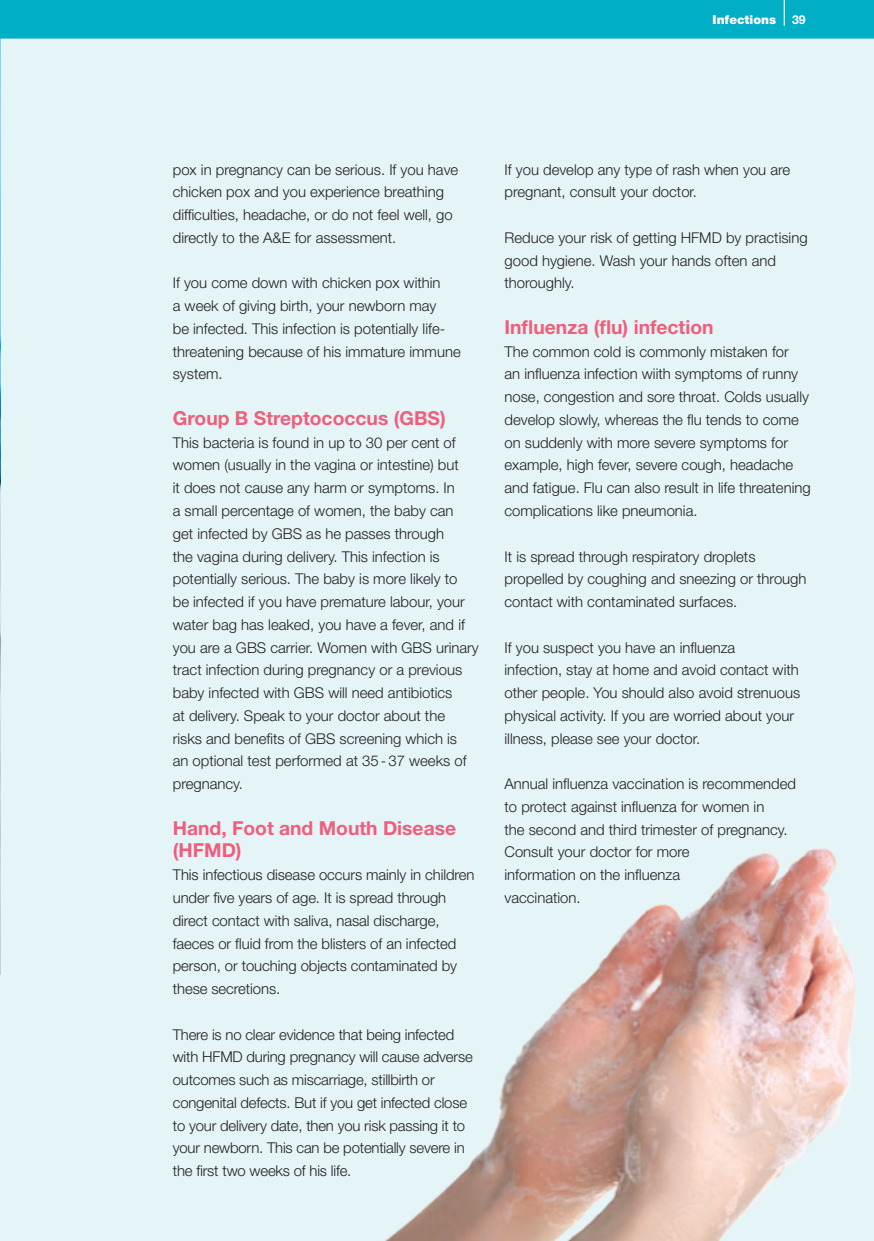
<style>
.page{position:relative;width:874px;height:1241px;background:#fff}
.page>*{position:absolute;margin:0;border:0;box-sizing:border-box;transform-origin:0 0}
.t1{font:700 19.25px/22.8px "Helvetica Neue LT Std";color:#f05e7b}
.t2{font:300 14.88px/22.8px "Helvetica Neue LT Std";color:#231f20}
.t3{font:900 12.25px "Helvetica Neue LT Std";color:#fff}
.t4{font:700 12.25px "Helvetica Neue LT Std";color:#fff}
</style>
<div class="page">
<div style="left:0;top:0;width:873px;height:1240px;background:#e4f4f7"></div>
<img style="left:0;top:41px;width:1px;height:933px">
<img style="left:386px;top:848px;width:471px;height:392px">
<svg style="left:0;top:0;width:873px;height:41px"></svg>
<p class="t3" style="left:712px;top:12px;width:65px">Infections</p>
<p class="t4" style="left:791px;top:12px;width:15px">39</p>
<p class="t2" style="left:173px;top:157px;width:287px">pox in pregnancy can be serious. If you have chicken pox and you experience breathing difficulties, headache, or do not feel well, go directly to the A&amp;E for assessment.</p>
<p class="t2" style="left:173px;top:271px;width:289px">If you come down with chicken pox within<br>a week of giving birth, your newborn may<br>be infected. This infection is potentially life&shy;threatening because of his immature immune system.</p>
<p class="t1" style="left:173px;top:406px;width:274px">Group B Streptococcus (GBS)</p>
<p class="t2" style="left:173px;top:430px;width:307px">This bacteria is found in up to 30 per cent of women (usually in the vagina or intestine) but<br>it does not cause any harm or symptoms. In<br>a small percentage of women, the baby can<br>get infected by GBS as he passes through<br>the vagina during delivery. This infection is potentially serious. The baby is more likely to<br>be infected if you have premature labour, your water bag has leaked, you have a fever, and if you are a GBS carrier. Women with GBS urinary tract infection during pregnancy or a previous baby infected with GBS will need antibiotics<br>at delivery. Speak to your doctor about the<br>risks and benefits of GBS screening which is<br>an optional test performed at 35 - 37 weeks of pregnancy.</p>
<p class="t1" style="left:173px;top:816px;width:285px">Hand, Foot and Mouth Disease (HFMD)</p>
<p class="t2" style="left:173px;top:863px;width:303px">This infectious disease occurs mainly in children under five years of age. It is spread through direct contact with saliva, nasal discharge, faeces or fluid from the blisters of an infected person, or touching objects contaminated by these secretions.</p>
<p class="t2" style="left:173px;top:1022px;width:301px">There is no clear evidence that being infected with HFMD during pregnancy will cause adverse outcomes such as miscarriage, stillbirth or congenital defects. But if you get infected close to your delivery date, then you risk passing it to your newborn. This can be potentially severe in the first two weeks of his life.</p>
<p class="t2" style="left:504px;top:157px;width:287px">If you develop any type of rash when you are pregnant, consult your doctor.</p>
<p class="t2" style="left:504px;top:226px;width:304px">Reduce your risk of getting HFMD by practising good hygiene. Wash your hands often and thoroughly.</p>
<p class="t1" style="left:504px;top:315px;width:210px">Influenza (flu) infection</p>
<p class="t2" style="left:504px;top:339px;width:307px">The common cold is commonly mistaken for<br>an influenza infection wiith symptoms of runny nose, congestion and sore throat. Colds usually develop slowly, whereas the flu tends to come on suddenly with more severe symptoms for example, high fever, severe cough, headache and fatigue. Flu can also result in life threatening complications like pneumonia.</p>
<p class="t2" style="left:504px;top:544px;width:303px">It is spread through respiratory droplets propelled by coughing and sneezing or through contact with contaminated surfaces.</p>
<p class="t2" style="left:504px;top:635px;width:297px">If you suspect you have an influenza<br>infection, stay at home and avoid contact with other people. You should also avoid strenuous physical activity. If you are worried about your illness, please see your doctor.</p>
<p class="t2" style="left:504px;top:772px;width:293px">Annual influenza vaccination is recommended to protect against influenza for women in<br>the second and third trimester of pregnancy.<br>Consult your doctor for more<br>information on the influenza<br>vaccination.</p>
</div>
